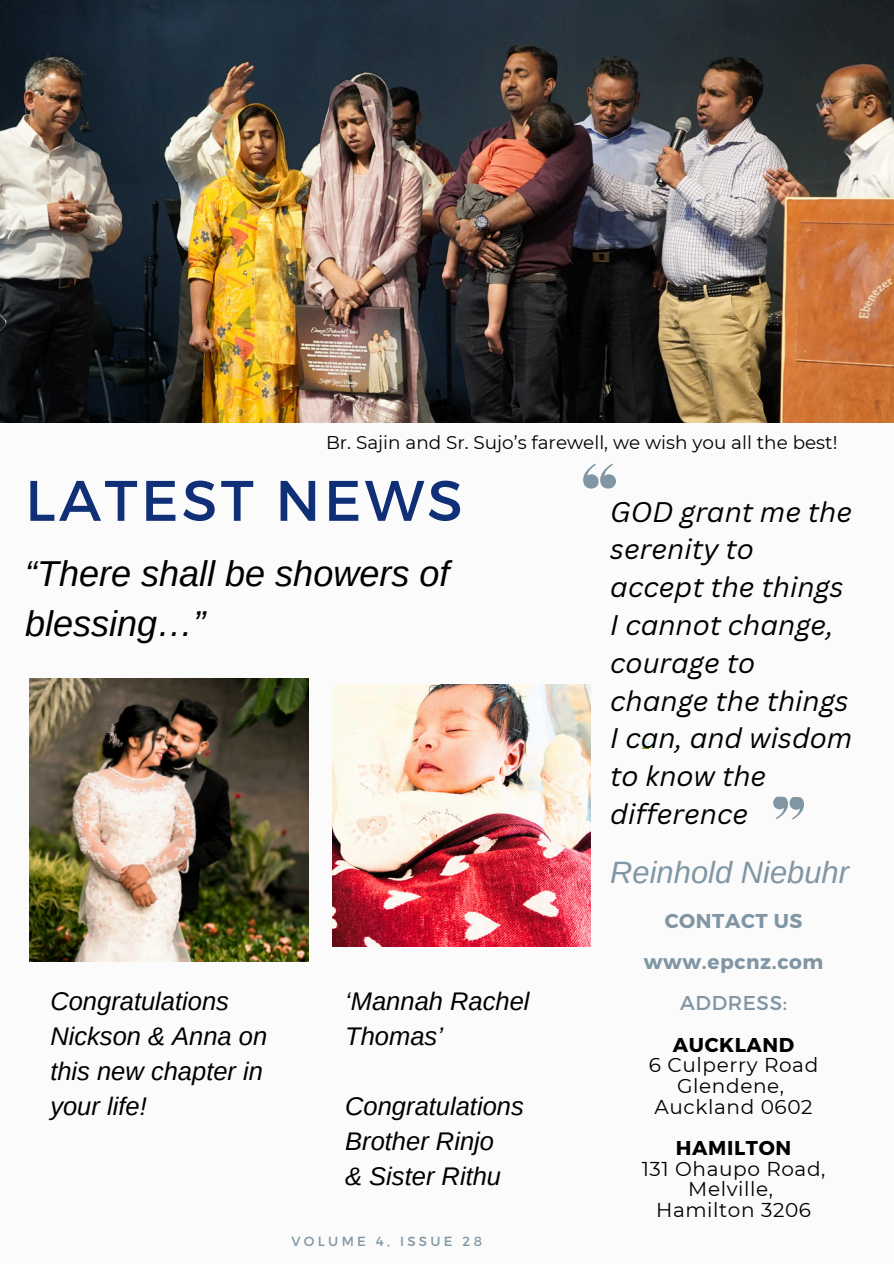
<style>
.page{position:relative;width:894px;height:1264px;background:#fff}
.page>*{position:absolute;margin:0;border:0;box-sizing:border-box;transform-origin:0 0}
.t1{font:57px "Montserrat";letter-spacing:.06em;color:#0f2f76}
.t2{font:italic 36px/49.5px "Arimo";color:#000}
.t3{font:italic 30.9px "Arimo";color:#8096a4}
.t4{font:italic 27.6px/37.8px "Canva Sans";color:#000}
.t5{font:italic 25.5px/34.8px "Arimo";color:#000}
.t6{font:19.95px "Montserrat";letter-spacing:.03em;color:#000}
.t7{font:700 19.95px "Montserrat";letter-spacing:.03em;color:#8096a4}
.t8{font:700 19.95px "Montserrat";letter-spacing:.03em;color:#000}
.t9{font:19.95px "Montserrat";letter-spacing:.03em;color:#8096a4}
.t10{font:18.45px "Montserrat";color:#000}
.t11{font:13.2px "Montserrat";letter-spacing:.25em;color:#8096a4}
</style>
<div class="page">
<div style="left:0;top:0;width:893px;height:1263px;background:#fbfbfb"></div>
<img style="left:0;top:0;width:893px;height:422px">
<svg style="left:642px;top:742px;width:6px;height:6px"></svg>
<svg style="left:583px;top:464px;width:32px;height:24px"></svg>
<svg style="left:773px;top:796px;width:31px;height:23px"></svg>
<img style="left:30px;top:678px;width:279px;height:283px">
<img style="left:332px;top:684px;width:258px;height:262px">
<p class="t10" style="left:326px;top:431px;width:513px">Br. Sajin and Sr. Sujo’s farewell, we wish you all the best!</p>
<p class="t1" style="left:25px;top:463px;width:439px">LATEST NEWS</p>
<p class="t2" style="left:25px;top:549px;width:425px">“There shall be showers of blessing…”</p>
<p class="t5" style="left:50px;top:983px;width:218px">Congratulations<br>Nickson &amp; Anna on this new chapter in your life!</p>
<p class="t5" style="left:345px;top:983px;width:186px">‘Mannah Rachel<br>Thomas’</p>
<p class="t5" style="left:345px;top:1088px;width:180px">Congratulations<br>Brother Rinjo<br>&amp; Sister Rithu</p>
<h1 class="t11" style="left:291px;top:1232px;width:192px">VOLUME 4, ISSUE 28</h1>
<p class="t4" style="left:610px;top:492px;width:243px">GOD grant me the serenity to accept the things<br>I cannot change, courage to change the things<br>I can, and wisdom to know the difference</p>
<p class="t3" style="left:610px;top:855px;width:240px">Reinhold Niebuhr</p>
<p class="t7" style="left:664px;top:907px;width:139px">CONTACT US</p>
<h4 class="t7" style="left:643px;top:948px;width:181px">www.epcnz.com</h4>
<h3 class="t9" style="left:680px;top:990px;width:108px">ADDRESS:</h3>
<p class="t8" style="left:672px;top:1031px;width:123px">AUCKLAND</p>
<p class="t6" style="left:648px;top:1052px;width:171px">6 Culperry Road</p>
<h2 class="t6" style="left:677px;top:1073px;width:108px">Glendene,</h2>
<p class="t6" style="left:654px;top:1094px;width:159px">Auckland 0602</p>
<p class="t8" style="left:675px;top:1134px;width:117px">HAMILTON</p>
<h5 class="t6" style="left:641px;top:1156px;width:185px">131 Ohaupo Road,</h5>
<p class="t6" style="left:688px;top:1176px;width:86px">Melville,</p>
<h6 class="t6" style="left:656px;top:1197px;width:156px">Hamilton 3206</h6>
</div>
